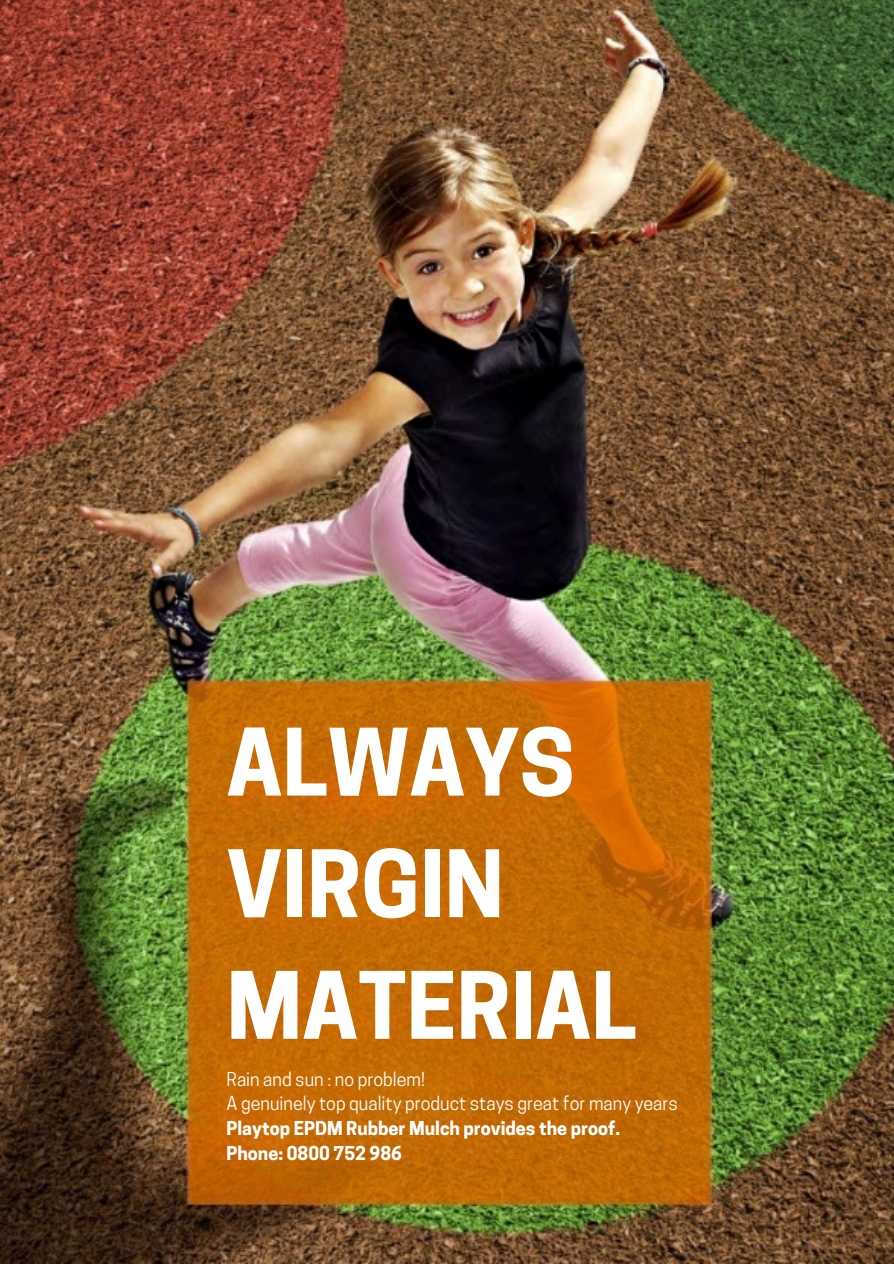
<style>
.page{position:relative;width:894px;height:1264px;background:#fff}
.page>*{position:absolute;margin:0;border:0;box-sizing:border-box;transform-origin:0 0}
.t1{font:700 87px/121.5px "Cooper Hewitt";color:#fff}
.t2{font:18px "Cooper Hewitt";color:#fff}
.t3{font:700 18px "Cooper Hewitt";color:#fff}
</style>
<div class="page">
<img style="left:0;top:0;width:893px;height:1263px">
<h1 class="t1" style="left:226px;top:713px;width:411px">ALWAYS<br>VIRGIN<br>MATERIAL</h1>
<p class="t2" style="left:226px;top:1072px;width:200px">Rain and sun : no problem!</p>
<p class="t2" style="left:226px;top:1096px;width:452px">A genuinely top quality product stays great for many years</p>
<p class="t3" style="left:226px;top:1121px;width:395px">Playtop EPDM Rubber Mulch provides the proof.</p>
<p class="t3" style="left:226px;top:1146px;width:177px">Phone: 0800 752 986</p>
</div>
